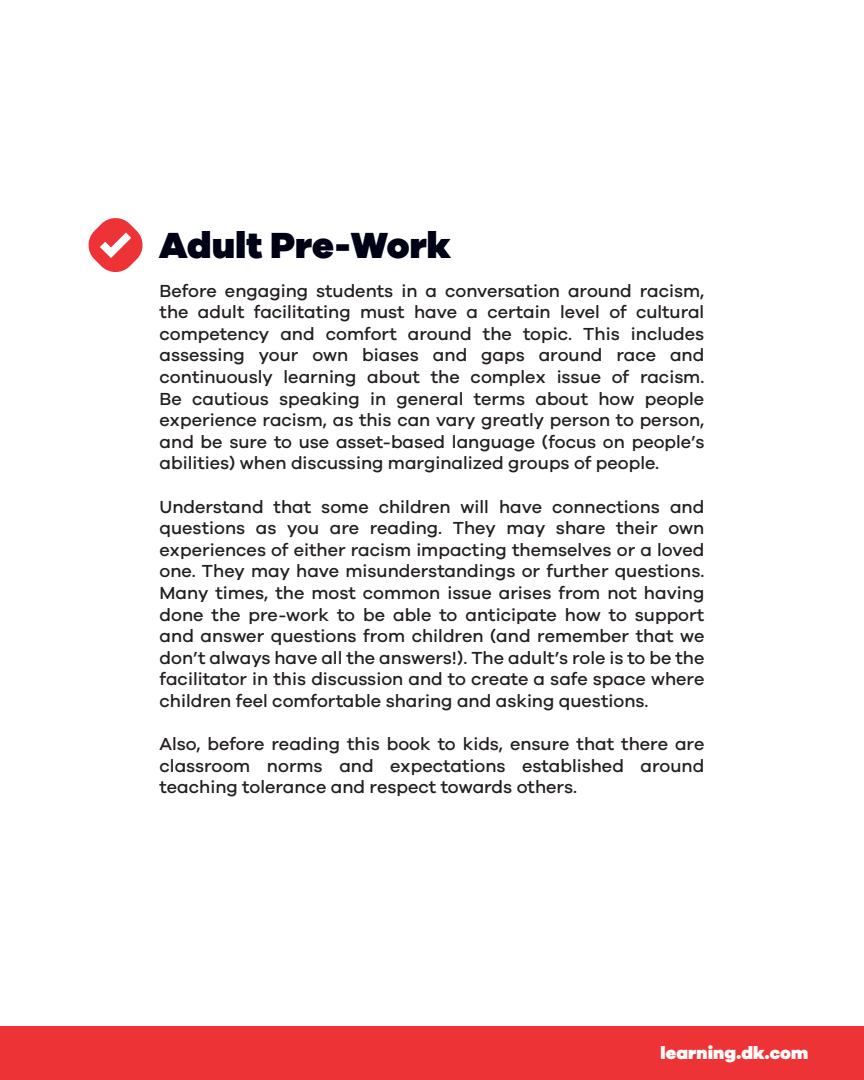
<style>
.page{position:relative;width:864px;height:1080px;background:#fff}
.page>*{position:absolute;margin:0;border:0;box-sizing:border-box;transform-origin:0 0}
.t1{font:900 37.5px "Galano Grotesque";color:#010116}
.t2{font:500 18px/21.6px "Galano Grotesque";color:#231f20;text-align:justify}
.t3{font:900 18px "Galano Grotesque";letter-spacing:.005em;color:#fff}
</style>
<div class="page">
<div style="left:0;top:1026px;width:864px;height:54px;background:#ee3337"></div>
<svg style="left:88px;top:218px;width:55px;height:54px"></svg>
<p class="t1" style="left:159px;top:221px;width:293px">Adult Pre-Work</p>
<p class="t2" style="left:160px;top:279px;width:546px">Before engaging students in a conversation around racism, the adult facilitating must have a certain level of cultural competency and comfort around the topic. This includes assessing your own biases and gaps around race and continuously learning about the complex issue of racism.<br>Be cautious speaking in general terms about how people experience racism, as this can vary greatly person to person, and be sure to use asset-based language (focus on people’s abilities) when discussing marginalized groups of people.</p>
<p class="t2" style="left:160px;top:495px;width:546px">Understand that some children will have connections and questions as you are reading. They may share their own experiences of either racism impacting themselves or a loved one. They may have misunderstandings or further questions.<br>Many times, the most common issue arises from not having done the pre-work to be able to anticipate how to support and answer questions from children (and remember that we don’t always have all the answers!). The adult’s role is to be the facilitator in this discussion and to create a safe space where children feel comfortable sharing and asking questions.</p>
<p class="t2" style="left:160px;top:733px;width:546px">Also, before reading this book to kids, ensure that there are classroom norms and expectations established around teaching tolerance and respect towards others.</p>
<p class="t3" style="left:661px;top:1041px;width:149px">learning.dk.com</p>
</div>
